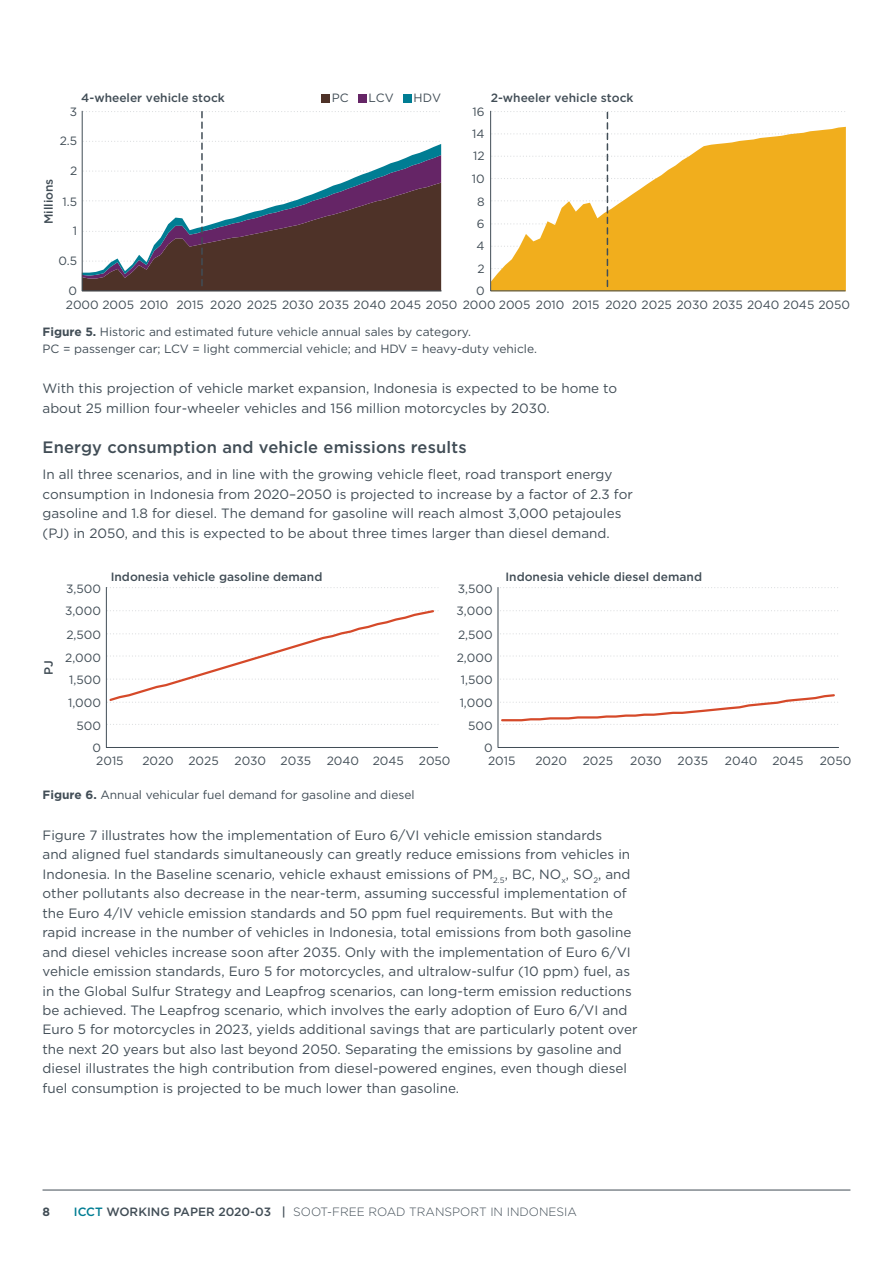
<style>
.page{position:relative;width:893px;height:1263px;background:#fff}
.page>*{position:absolute;margin:0;border:0;box-sizing:border-box;transform-origin:0 0}
.t1{font:500 16.5px "Gotham";letter-spacing:.01em;color:#414d56}
.t2{font:13.5px/19.5px "Gotham";color:#414d56}
.t3{font:12px/16.5px "Gotham";color:#414d56}
.t4{font:500 12px "Gotham";color:#414d56}
.t5{font:300 12px "Gotham";color:#414d56}
.t6{font:700 12px "Gotham";color:#414d56}
.s1{font-weight:700}
.s2{font-weight:500;color:#007d93}
.s3{font-weight:500}
</style>
<div class="page">
<hr style="left:43px;top:1190px;width:807px;height:1px;background:#414d56">
<svg style="left:82px;top:111px;width:359px;height:180px"></svg>
<svg style="left:490px;top:110px;width:356px;height:182px"></svg>
<svg style="left:492px;top:111px;width:353px;height:178px"></svg>
<div style="left:322px;top:94px;width:8px;height:8px;background:#4e3228"></div>
<div style="left:358px;top:94px;width:9px;height:8px;background:#652566"></div>
<div style="left:403px;top:94px;width:9px;height:8px;background:#007d93"></div>
<svg style="left:497px;top:587px;width:342px;height:161px"></svg>
<svg style="left:500px;top:693px;width:339px;height:32px"></svg>
<svg style="left:106px;top:587px;width:333px;height:161px"></svg>
<svg style="left:107px;top:608px;width:331px;height:95px"></svg>
<p class="t4" style="left:81px;top:90px;width:145px">4-wheeler vehicle stock</p>
<p class="t4" style="left:491px;top:90px;width:144px">2-wheeler vehicle stock</p>
<p class="t3" style="left:332px;top:89px;width:18px">PC</p>
<p class="t3" style="left:368px;top:89px;width:27px">LCV</p>
<p class="t3" style="left:414px;top:89px;width:29px">HDV</p>
<p class="t3" style="left:70px;top:103px;width:9px">3</p>
<p class="t3" style="left:60px;top:133px;width:19px">2.5</p>
<p class="t4" style="left:41px;top:224px;width:47px;rotate:-90deg">Millions</p>
<p class="t3" style="left:70px;top:162px;width:9px">2</p>
<p class="t3" style="left:63px;top:193px;width:16px">1.5</p>
<p class="t3" style="left:73px;top:223px;width:6px">1</p>
<p class="t3" style="left:58px;top:252px;width:20px">0.5</p>
<p class="t3" style="left:69px;top:282px;width:10px">0</p>
<p class="t3" style="left:472px;top:103px;width:14px">16</p>
<p class="t3" style="left:472px;top:125px;width:14px">14</p>
<p class="t3" style="left:473px;top:148px;width:13px">12</p>
<p class="t3" style="left:472px;top:171px;width:14px">10</p>
<p class="t3" style="left:477px;top:193px;width:9px">8</p>
<p class="t3" style="left:477px;top:215px;width:9px">6</p>
<p class="t3" style="left:476px;top:238px;width:10px">4</p>
<p class="t3" style="left:477px;top:260px;width:9px">2</p>
<p class="t3" style="left:476px;top:282px;width:10px">0</p>
<p class="t3" style="left:66px;top:296px;width:786px">2000 2005 2010 2015 2020 2025 2030 2035 2040 2045 2050 2000 2005 2010 2015 2020 2025 2030 2035 2040 2045 2050</p>
<p class="t3" style="left:43px;top:323px;width:496px"><span class="s1">Figure 5.</span> Historic and estimated future vehicle annual sales by category.<br>PC = passenger car; LCV = light commercial vehicle; and HDV = heavy-duty vehicle.</p>
<p class="t2" style="left:43px;top:379px;width:576px">With this projection of vehicle market expansion, Indonesia is expected to be home to about 25 million four-wheeler vehicles and 156 million motorcycles by 2030.</p>
<p class="t1" style="left:43px;top:436px;width:426px">Energy consumption and vehicle emissions results</p>
<p class="t2" style="left:43px;top:464px;width:592px">In all three scenarios, and in line with the growing vehicle fleet, road transport energy consumption in Indonesia from 2020–2050 is projected to increase by a factor of 2.3 for gasoline and 1.8 for diesel. The demand for gasoline will reach almost 3,000 petajoules (PJ) in 2050, and this is expected to be about three times larger than diesel demand.</p>
<p class="t4" style="left:41px;top:675px;width:16px;rotate:-90deg">PJ</p>
<p class="t3" style="left:66px;top:580px;width:36px">3,500</p>
<p class="t4" style="left:111px;top:569px;width:213px">Indonesia vehicle gasoline demand</p>
<p class="t3" style="left:458px;top:580px;width:36px">3,500</p>
<p class="t4" style="left:505px;top:569px;width:198px">Indonesia vehicle diesel demand</p>
<p class="t3" style="left:65px;top:603px;width:38px">3,000</p>
<p class="t3" style="left:457px;top:603px;width:38px">3,000</p>
<p class="t3" style="left:66px;top:626px;width:36px">2,500</p>
<p class="t3" style="left:458px;top:626px;width:36px">2,500</p>
<p class="t3" style="left:65px;top:649px;width:37px">2,000</p>
<p class="t3" style="left:457px;top:649px;width:37px">2,000</p>
<p class="t3" style="left:69px;top:671px;width:33px">1,500</p>
<p class="t3" style="left:461px;top:671px;width:33px">1,500</p>
<p class="t3" style="left:68px;top:694px;width:34px">1,000</p>
<p class="t3" style="left:460px;top:694px;width:34px">1,000</p>
<p class="t3" style="left:77px;top:717px;width:26px">500</p>
<p class="t3" style="left:468px;top:717px;width:26px">500</p>
<p class="t3" style="left:92px;top:739px;width:10px">0</p>
<p class="t3" style="left:484px;top:739px;width:10px">0</p>
<p class="t3" style="left:96px;top:752px;width:29px">2015</p>
<p class="t3" style="left:142px;top:752px;width:78px">2020 2025</p>
<p class="t3" style="left:234px;top:752px;width:78px">2030 2035</p>
<p class="t3" style="left:327px;top:752px;width:125px">2040 2045 2050</p>
<p class="t3" style="left:488px;top:752px;width:29px">2015</p>
<p class="t3" style="left:535px;top:752px;width:33px">2020</p>
<p class="t3" style="left:583px;top:752px;width:32px">2025</p>
<p class="t3" style="left:630px;top:752px;width:33px">2030</p>
<p class="t3" style="left:678px;top:752px;width:32px">2035</p>
<p class="t3" style="left:725px;top:752px;width:80px">2040 2045</p>
<p class="t3" style="left:820px;top:752px;width:33px">2050</p>
<p class="t3" style="left:43px;top:786px;width:374px"><span class="s1">Figure 6.</span> Annual vehicular fuel demand for gasoline and diesel</p>
<p class="t2" style="left:43px;top:825px;width:596px">Figure 7 illustrates how the implementation of Euro 6/VI vehicle emission standards<br>and aligned fuel standards simultaneously can greatly reduce emissions from vehicles in Indonesia. In the Baseline scenario, vehicle exhaust emissions of PM<sub>2.5</sub>, BC, NO<sub>x</sub>, SO<sub>2</sub>, and other pollutants also decrease in the near-term, assuming successful implementation of the Euro 4/IV vehicle emission standards and 50 ppm fuel requirements. But with the rapid increase in the number of vehicles in Indonesia, total emissions from both gasoline and diesel vehicles increase soon after 2035. Only with the implementation of Euro 6/VI vehicle emission standards, Euro 5 for motorcycles, and ultralow-sulfur (10 ppm) fuel, as in the Global Sulfur Strategy and Leapfrog scenarios, can long-term emission reductions be achieved. The Leapfrog scenario, which involves the early adoption of Euro 6/VI and Euro 5 for motorcycles in 2023, yields additional savings that are particularly potent over the next 20 years but also last beyond 2050. Separating the emissions by gasoline and diesel illustrates the high contribution from diesel-powered engines, even though diesel fuel consumption is projected to be much lower than gasoline.</p>
<p class="t6" style="left:43px;top:1203px;width:9px">8</p>
<p class="t5" style="left:74px;top:1204px;width:505px"><span class="s2">ICCT</span> <span class="s3">WORKING PAPER 2020-03 |</span> SOOT-FREE ROAD TRANSPORT IN INDONESIA</p>
</div>
